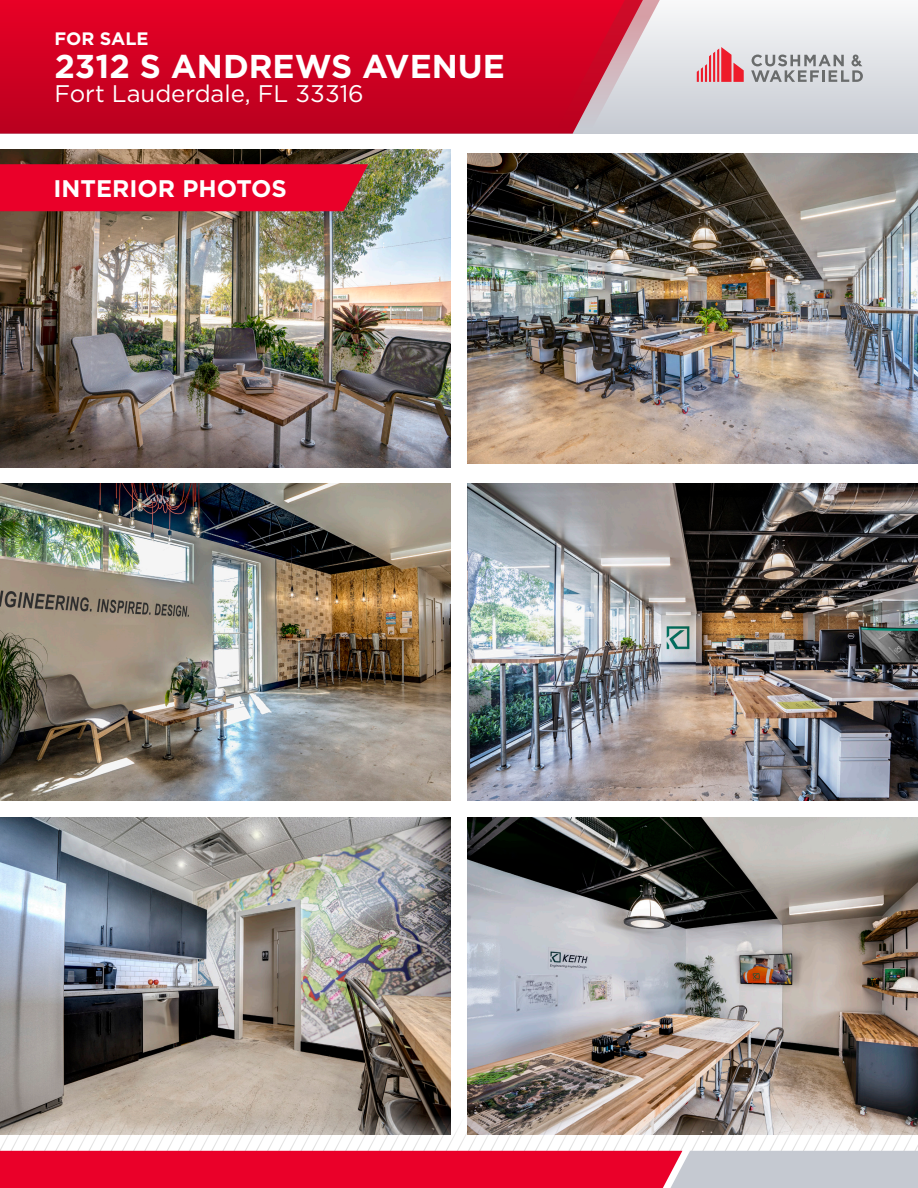
<style>
.page{position:relative;width:918px;height:1188px;background:#fff}
.page>*{position:absolute;margin:0;border:0;box-sizing:border-box;transform-origin:0 0}
.t1{font:700 33px "Gotham";color:#fff}
.t2{font:24px "Gotham";color:#fff}
.t3{font:700 24px "Gotham";color:#fff}
.t4{font:700 18px "Gotham";color:#fff}
</style>
<div class="page">
<img style="left:0;top:150px;width:451px;height:317px">
<img style="left:0;top:484px;width:451px;height:317px">
<img style="left:0;top:817px;width:451px;height:299px">
<img style="left:467px;top:154px;width:451px;height:309px">
<img style="left:467px;top:484px;width:451px;height:317px">
<img style="left:467px;top:817px;width:451px;height:299px">
<svg style="left:0;top:1116px;width:918px;height:35px"></svg>
<svg style="left:0;top:1151px;width:918px;height:37px;background:#e03656"></svg>
<div style="left:0;top:0;width:918px;height:134px;background:linear-gradient(to bottom,#f8f9f9,#c6c9d1)"></div>
<svg style="left:0;top:0;width:554px;height:134px;background:#d00022"></svg>
<svg style="left:697px;top:47px;width:47px;height:35px;background:#e68891"></svg>
<svg style="left:751px;top:55px;width:112px;height:27px;background:#b3b5b8"></svg>
<svg style="left:554px;top:0;width:113px;height:134px;background:#d46e81"></svg>
<div style="left:0;top:164px;width:368px;height:47px;background:#ea0029"></div>
<p class="t4" style="left:54px;top:27px;width:96px">FOR SALE</p>
<p class="t1" style="left:54px;top:45px;width:452px">2312 S ANDREWS AVENUE</p>
<p class="t2" style="left:54px;top:79px;width:311px">Fort Lauderdale, FL 33316</p>
<p class="t3" style="left:53px;top:173px;width:235px">INTERIOR PHOTOS</p>
</div>
